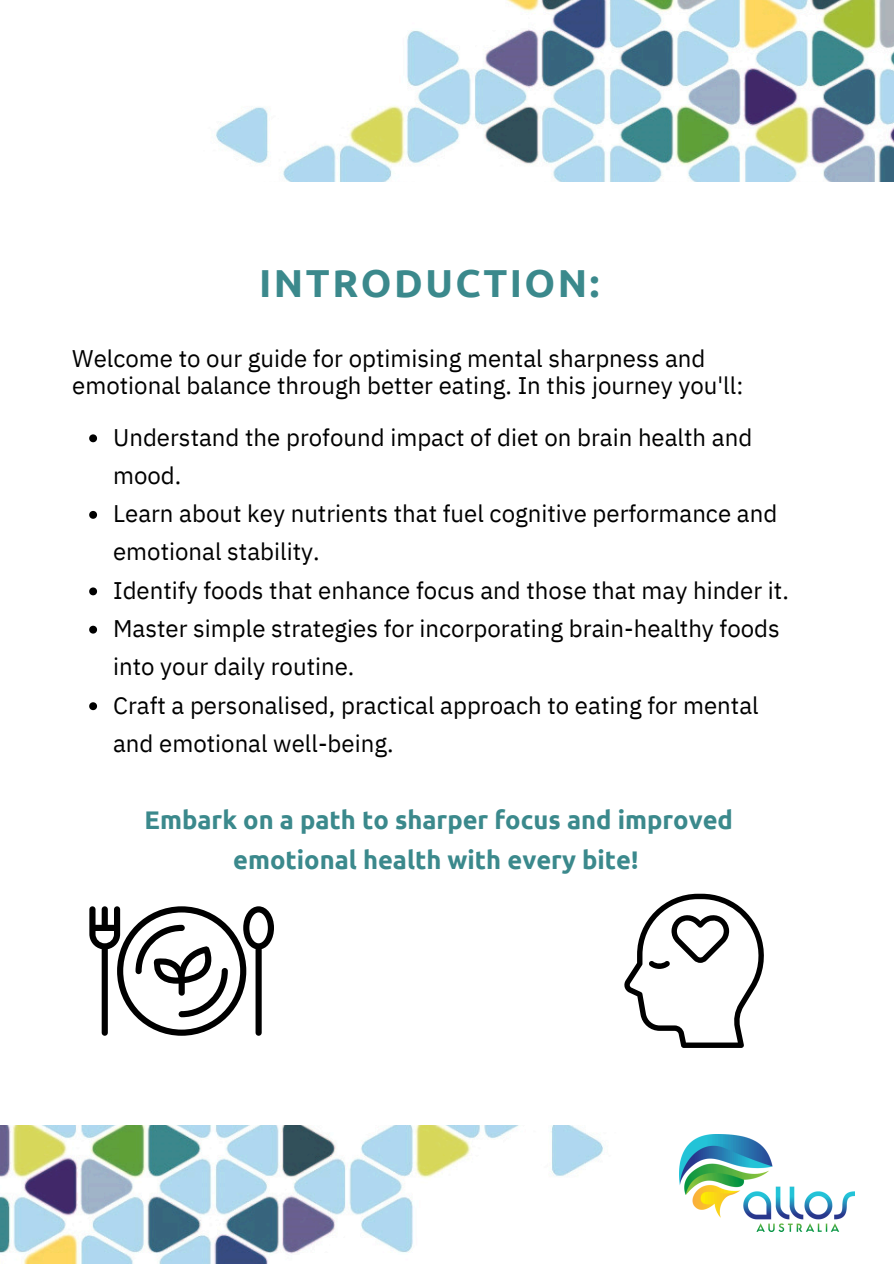
<style>
.page{position:relative;width:894px;height:1264px;background:#fff}
.page>*{position:absolute;margin:0;border:0;box-sizing:border-box;transform-origin:0 0}
.t1{font:700 39px "Ubuntu";letter-spacing:.065em;color:#3b898c}
.t2{font:700 25.5px/40.5px "Ubuntu";color:#3b898c;text-align:center}
.t3{font:24px/38.2px "IBM Plex Sans";color:#000}
</style>
<div class="page">
<img style="left:216px;top:0;width:677px;height:181px">
<img style="left:0;top:1125px;width:855px;height:138px">
<img style="left:679px;top:1134px;width:175px;height:97px">
<svg style="left:89px;top:906px;width:185px;height:129px"></svg>
<svg style="left:89px;top:434px;width:8px;height:8px"></svg>
<svg style="left:89px;top:511px;width:8px;height:8px"></svg>
<svg style="left:89px;top:587px;width:8px;height:8px"></svg>
<svg style="left:89px;top:625px;width:8px;height:8px"></svg>
<svg style="left:89px;top:702px;width:8px;height:8px"></svg>
<svg style="left:624px;top:893px;width:140px;height:154px"></svg>
<p class="t1" style="left:259px;top:261px;width:342px">INTRODUCTION:</p>
<p class="t3" style="left:72px;top:345px;width:672px;line-height:27px">Welcome to our guide for optimising mental sharpness and emotional balance through better eating. In this journey you'll:</p>
<p class="t3" style="left:113px;top:417px;width:640px">Understand the profound impact of diet on brain health and mood.</p>
<p class="t3" style="left:113px;top:494px;width:665px">Learn about key nutrients that fuel cognitive performance and emotional stability.</p>
<p class="t3" style="left:113px;top:570px;width:677px">Identify foods that enhance focus and those that may hinder it.</p>
<p class="t3" style="left:113px;top:609px;width:668px">Master simple strategies for incorporating brain-healthy foods into your daily routine.</p>
<p class="t3" style="left:113px;top:685px;width:647px">Craft a personalised, practical approach to eating for mental and emotional well-being.</p>
<h2 class="t2" style="left:145px;top:798px;width:589px">Embark on a path to sharper focus and improved emotional health with every bite!</h2>
</div>
